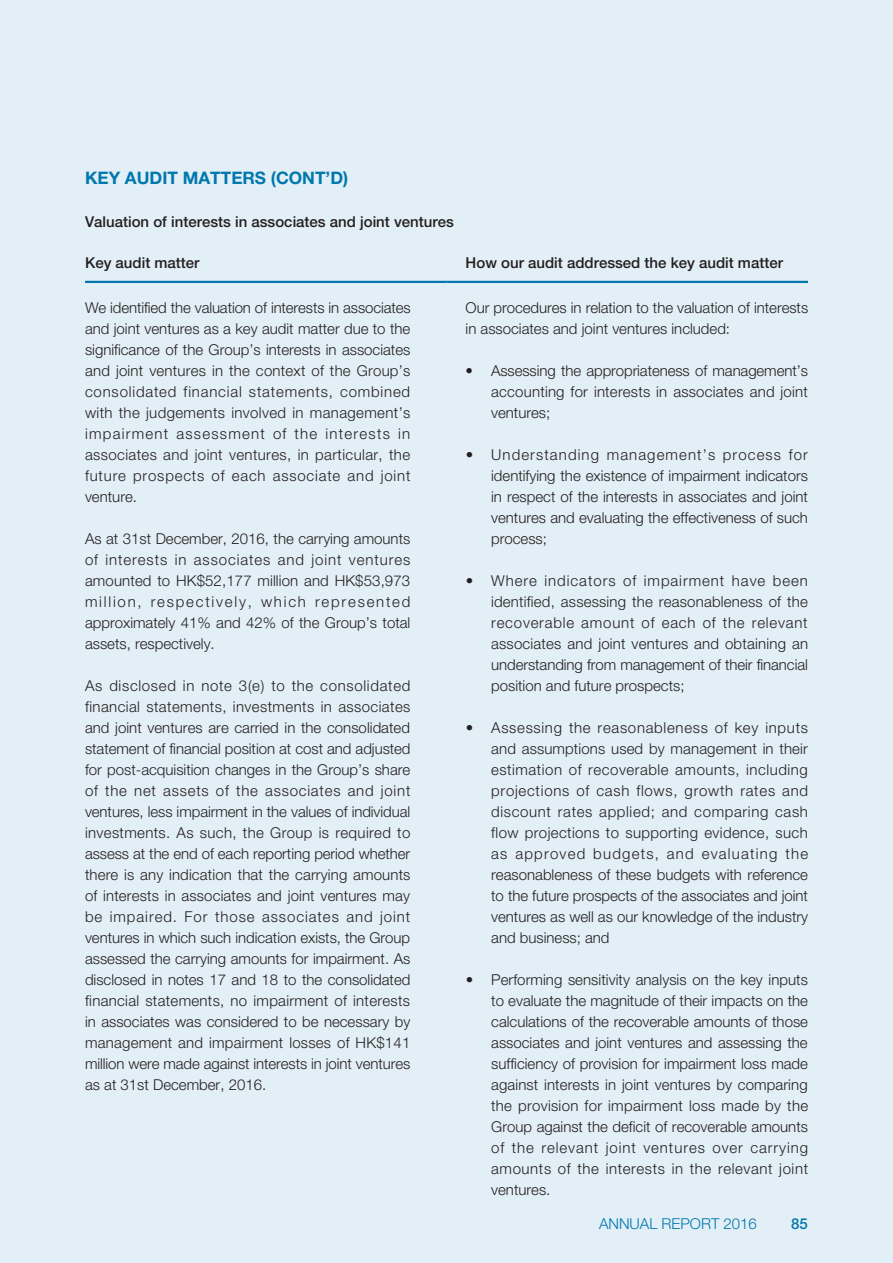
<style>
.page{position:relative;width:893px;height:1263px;background:#e3eff6}
.page>*{position:absolute;margin:0;border:0;box-sizing:border-box;transform-origin:0 0}
.t1{font:700 17.25px "Helvetica Neue LT Std";color:#0078ae}
.t2{font:300 15px/21px "Helvetica Neue LT Std";color:#231f20;text-align:justify}
.t3{font:500 15px "Helvetica Neue LT Std";color:#231f20}
.t4{font:300 15px "Helvetica Neue LT Std";color:#0078ae}
.t5{font:500 15px "Helvetica Neue LT Std";color:#0078ae}
</style>
<div class="page">
<hr style="left:85px;top:281px;width:361px;height:2px;background:#0078ae">
<hr style="left:446px;top:281px;width:362px;height:2px;background:#0078ae">
<p class="t1" style="left:85px;top:168px;width:75px">KEY AUDIT</p>
<p class="t1" style="left:183px;top:168px;width:40px">MATTERS</p>
<p class="t1" style="left:271px;top:168px;width:79px">(CONT’D)</p>
<p class="t3" style="left:85px;top:213px;width:370px">Valuation of interests in associates and joint ventures</p>
<p class="t3" style="left:85px;top:254px;width:116px">Key audit matter</p>
<p class="t3" style="left:466px;top:254px;width:319px">How our audit addressed the key audit matter</p>
<p class="t2" style="left:85px;top:296px;width:327px">We identified the valuation of interests in associates and joint ventures as a key audit matter due to the significance of the Group’s interests in associates and joint ventures in the context of the Group’s consolidated financial statements, combined with the judgements involved in management’s impairment assessment of the interests in associates and joint ventures, in particular, the future prospects of each associate and joint venture.</p>
<p class="t2" style="left:85px;top:527px;width:327px">As at 31st December, 2016, the carrying amounts of interests in associates and joint ventures amounted to HK$52,177 million and HK$53,973 million, respectively, which represented approximately 41% and 42% of the Group’s total assets, respectively.</p>
<p class="t2" style="left:85px;top:674px;width:327px">As disclosed in note 3(e) to the consolidated financial statements, investments in associates and joint ventures are carried in the consolidated statement of financial position at cost and adjusted for post-acquisition changes in the Group’s share of the net assets of the associates and joint ventures, less impairment in the values of individual investments. As such, the Group is required to assess at the end of each reporting period whether there is any indication that the carrying amounts of interests in associates and joint ventures may be impaired. For those associates and joint ventures in which such indication exists, the Group assessed the carrying amounts for impairment. As disclosed in notes 17 and 18 to the consolidated financial statements, no impairment of interests in associates was considered to be necessary by management and impairment losses of HK$141 million were made against interests in joint ventures as at 31st December, 2016.</p>
<p class="t2" style="left:466px;top:296px;width:344px">Our procedures in relation to the valuation of interests in associates and joint ventures included:</p>
<p class="t2" style="left:491px;top:359px;width:318px;text-indent:-26px">• Assessing the appropriateness of management’s accounting for interests in associates and joint ventures;</p>
<p class="t2" style="left:491px;top:443px;width:318px;text-indent:-26px">• Understanding management’s process for identifying the existence of impairment indicators in respect of the interests in associates and joint ventures and evaluating the effectiveness of such process;</p>
<p class="t2" style="left:491px;top:569px;width:318px;text-indent:-26px">• Where indicators of impairment have been identified, assessing the reasonableness of the recoverable amount of each of the relevant associates and joint ventures and obtaining an understanding from management of their financial position and future prospects;</p>
<p class="t2" style="left:491px;top:716px;width:318px;text-indent:-26px">• Assessing the reasonableness of key inputs and assumptions used by management in their estimation of recoverable amounts, including projections of cash flows, growth rates and discount rates applied; and comparing cash flow projections to supporting evidence, such as approved budgets, and evaluating the reasonableness of these budgets with reference to the future prospects of the associates and joint ventures as well as our knowledge of the industry and business; and</p>
<p class="t2" style="left:491px;top:968px;width:318px;text-indent:-26px">• Performing sensitivity analysis on the key inputs to evaluate the magnitude of their impacts on the calculations of the recoverable amounts of those associates and joint ventures and assessing the sufficiency of provision for impairment loss made against interests in joint ventures by comparing the provision for impairment loss made by the Group against the deficit of recoverable amounts of the relevant joint ventures over carrying amounts of the interests in the relevant joint ventures.</p>
<p class="t4" style="left:599px;top:1214px;width:159px">Annual Report 2016</p>
<p class="t5" style="left:791px;top:1215px;width:18px">85</p>
</div>
